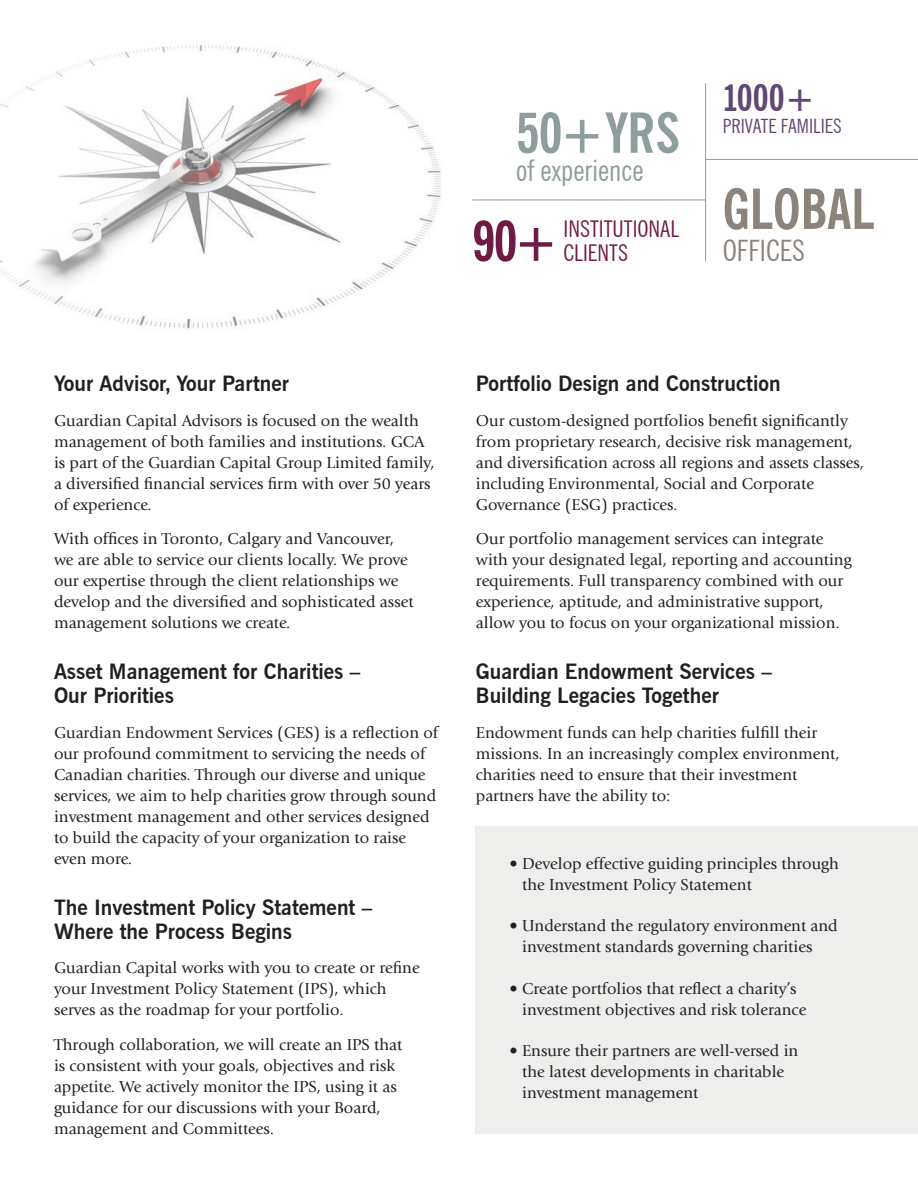
<style>
.page{position:relative;width:918px;height:1188px;background:#fff}
.page>*{position:absolute;margin:0;border:0;box-sizing:border-box;transform-origin:0 0}
.t1{font:700 condensed 55.2px "News Gothic BT";color:#8e9d9d}
.t2{font:700 condensed 55.2px "News Gothic BT";color:#8c847b}
.t3{font:700 condensed 55.2px "News Gothic BT";color:#6f1b45}
.t4{font:700 condensed 36.9px "News Gothic BT";color:#5f4776}
.t5{font:condensed 29.55px "News Gothic BT";color:#8e9d9d}
.t6{font:condensed 29.55px "News Gothic BT";color:#8c847b}
.t7{font:condensed 23.1px/24.5px "News Gothic BT";color:#6f1b45}
.t8{font:700 21px/24px "News Gothic BT";color:#231f20}
.t9{font:condensed 19.8px "News Gothic BT";color:#5f4776}
.t10{font:16.5px/21px "Giovanni Std";color:#231f20}
</style>
<div class="page">
<div style="left:476px;top:826px;width:442px;height:308px;background:#eeeeec"></div>
<img style="left:0;top:45px;width:442px;height:285px">
<hr style="left:472px;top:200px;width:233px;height:1px;background:#8e9d9d">
<hr style="left:705px;top:159px;width:213px;height:1px;background:#8e9d9d">
<hr style="left:705px;top:83px;width:1px;height:178px;background:#8e9d9d">
<h1 class="t1" style="left:516px;top:99px;width:166px">50+ YRS</h1>
<h3 class="t5" style="left:516px;top:153px;width:129px">of experience</h3>
<h1 class="t3" style="left:472px;top:207px;width:88px">90+</h1>
<h3 class="t7" style="left:564px;top:216px;width:117px">INSTITUTIONAL<br>CLIENTS</h3>
<h2 class="t4" style="left:723px;top:75px;width:94px">1000+</h2>
<p class="t9" style="left:723px;top:114px;width:120px">PRIVATE FAMILIES</p>
<h1 class="t2" style="left:723px;top:175px;width:153px">GLOBAL</h1>
<h3 class="t6" style="left:723px;top:233px;width:84px">OFFICES</h3>
<p class="t8" style="left:54px;top:372px;width:237px">Your Advisor, Your Partner</p>
<p class="t10" style="left:54px;top:410px;width:382px">Guardian Capital Advisors is focused on the wealth management of both families and institutions. GCA is part of the Guardian Capital Group Limited family, a diversified financial services firm with over 50 years of experience.</p>
<p class="t10" style="left:54px;top:529px;width:361px">With offices in Toronto, Calgary and Vancouver, we are able to service our clients locally. We prove our expertise through the client relationships we develop and the diversified and sophisticated asset management solutions we create.</p>
<p class="t8" style="left:54px;top:660px;width:308px">Asset Management for Charities –<br>Our Priorities</p>
<p class="t10" style="left:54px;top:722px;width:386px">Guardian Endowment Services (GES) is a reflection of our profound commitment to servicing the needs of Canadian charities. Through our diverse and unique services, we aim to help charities grow through sound investment management and other services designed to build the capacity of your organization to raise even more.</p>
<p class="t8" style="left:54px;top:895px;width:320px">The Investment Policy Statement –<br>Where the Process Begins</p>
<p class="t10" style="left:54px;top:958px;width:367px">Guardian Capital works with you to create or refine your Investment Policy Statement (IPS), which serves as the roadmap for your portfolio.</p>
<p class="t10" style="left:54px;top:1034px;width:350px">Through collaboration, we will create an IPS that is consistent with your goals, objectives and risk appetite. We actively monitor the IPS, using it as guidance for our discussions with your Board, management and Committees.</p>
<p class="t8" style="left:476px;top:372px;width:306px">Portfolio Design and Construction</p>
<p class="t10" style="left:476px;top:410px;width:390px">Our custom-designed portfolios benefit significantly from proprietary research, decisive risk management, and diversification across all regions and assets classes, including Environmental, Social and Corporate Governance (ESG) practices.</p>
<p class="t10" style="left:476px;top:529px;width:377px">Our portfolio management services can integrate with your designated legal, reporting and accounting requirements. Full transparency combined with our experience, aptitude, and administrative support, allow you to focus on your organizational mission.</p>
<p class="t8" style="left:476px;top:660px;width:297px">Guardian Endowment Services –<br>Building Legacies Together</p>
<p class="t10" style="left:476px;top:722px;width:365px">Endowment funds can help charities fulfill their missions. In an increasingly complex environment, charities need to ensure that their investment partners have the ability to:</p>
<p class="t10" style="left:522px;top:853px;width:318px;text-indent:-13px">• Develop effective guiding principles through the Investment Policy Statement</p>
<p class="t10" style="left:522px;top:916px;width:317px;text-indent:-13px">• Understand the regulatory environment and investment standards governing charities</p>
<p class="t10" style="left:522px;top:978px;width:286px;text-indent:-13px">• Create portfolios that reflect a charity’s investment objectives and risk tolerance</p>
<p class="t10" style="left:522px;top:1040px;width:278px;text-indent:-13px">• Ensure their partners are well-versed in the latest developments in charitable investment management</p>
</div>
